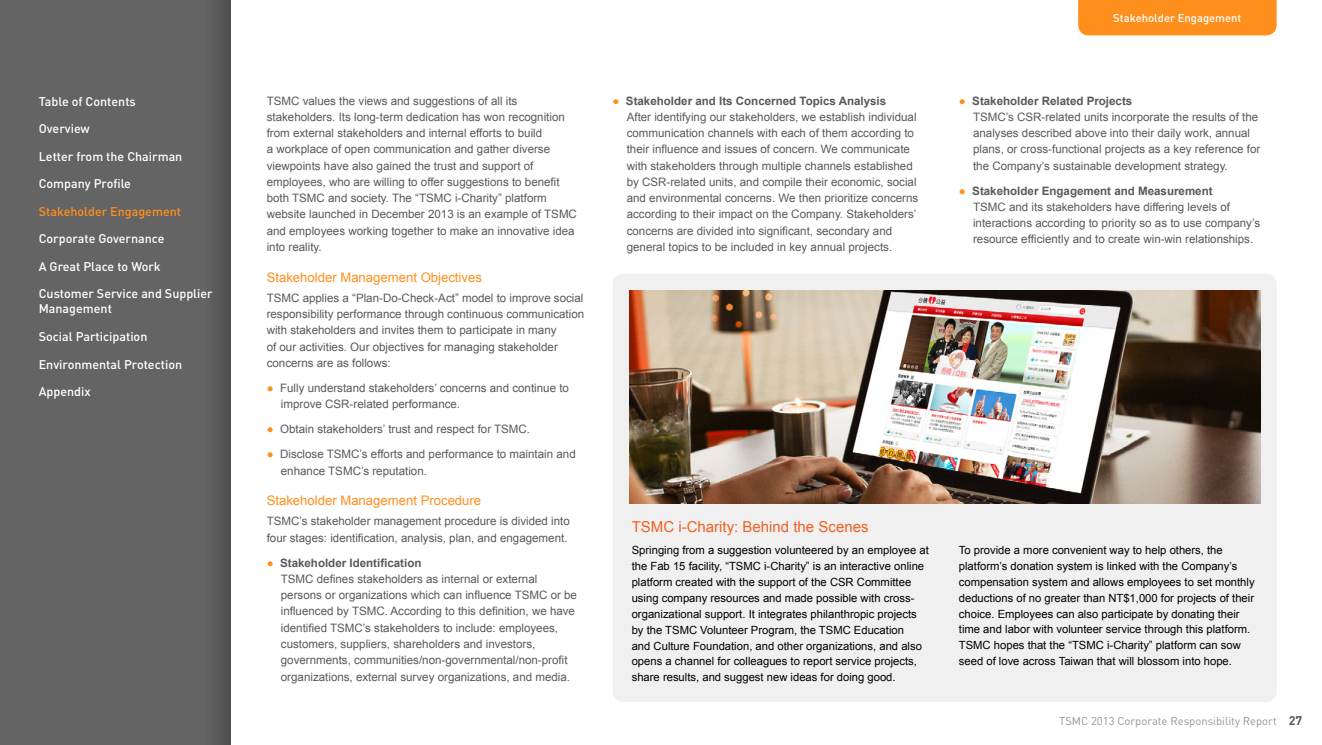
<style>
.page{position:relative;width:1322px;height:745px;background:#fff}
.page>*{position:absolute;margin:0;border:0;box-sizing:border-box;transform-origin:0 0}
.t1{font:15px "Arial";color:#f05f22}
.t2{font:13.12px "Arial";color:#ff8f1d}
.t3{font:500 12.5px/15px "DIN Pro";color:#fff}
.t4{font:500 12.5px "DIN Pro";color:#ff8f1d}
.t5{font:11.5px/16.2px "Arial";color:#58595b}
.t6{font:11.25px/15.9px "Arial";color:#000}
.t7{font:11.25px "DIN Pro";color:#939598}
.t8{font:500 11.25px "DIN Pro";color:#fff}
.s1{color:#ff8f1d}
.s2{font-weight:700}
.s3{font-weight:700;font-size:12.5px;color:#58595b}
</style>
<div class="page">
<div style="left:0;top:0;width:230px;height:744px;background:#646464"></div>
<div style="left:1078px;top:0;width:198px;height:35px;background:#ff8f1d"></div>
<div style="left:612px;top:273px;width:664px;height:428px;background:#f0f0f0;border-radius:11px"></div>
<img style="left:629px;top:290px;width:631px;height:212px">
<p class="t3" style="left:39px;top:93px;width:99px">Table of Contents</p>
<p class="t3" style="left:39px;top:121px;width:53px">Overview</p>
<p class="t3" style="left:39px;top:148px;width:145px">Letter from the Chairman</p>
<p class="t3" style="left:39px;top:176px;width:94px">Company Profile</p>
<p class="t4" style="left:39px;top:203px;width:144px">Stakeholder Engagement</p>
<p class="t3" style="left:39px;top:231px;width:127px">Corporate Governance</p>
<p class="t3" style="left:39px;top:258px;width:123px">A Great Place to Work</p>
<p class="t3" style="left:39px;top:286px;width:175px">Customer Service and Supplier<br>Management</p>
<p class="t3" style="left:39px;top:328px;width:110px">Social Participation</p>
<p class="t3" style="left:39px;top:356px;width:145px">Environmental Protection</p>
<p class="t3" style="left:39px;top:383px;width:53px">Appendix</p>
<p class="t5" style="left:267px;top:92px;width:312px">TSMC values the views and suggestions of all its stakeholders. Its long-term dedication has won recognition from external stakeholders and internal efforts to build<br>a workplace of open communication and gather diverse viewpoints have also gained the trust and support of employees, who are willing to offer suggestions to benefit both TSMC and society. The “TSMC i-Charity” platform website launched in December 2013 is an example of TSMC and employees working together to make an innovative idea into reality.</p>
<p class="t2" style="left:267px;top:268px;width:217px">Stakeholder Management Objectives</p>
<p class="t5" style="left:267px;top:289px;width:319px">TSMC applies a “Plan-Do-Check-Act” model to improve social responsibility performance through continuous communication with stakeholders and invites them to participate in many<br>of our activities. Our objectives for managing stakeholder concerns are as follows:</p>
<p class="t5" style="left:281px;top:379px;width:290px;text-indent:-14px"><span class="s1">●</span> Fully understand stakeholders’ concerns and continue to improve CSR-related performance.</p>
<p class="t5" style="left:267px;top:421px;width:265px"><span class="s1">●</span> Obtain stakeholders’ trust and respect for TSMC.</p>
<p class="t5" style="left:281px;top:446px;width:296px;text-indent:-14px"><span class="s1">●</span> Disclose TSMC’s efforts and performance to maintain and enhance TSMC’s reputation.</p>
<p class="t2" style="left:267px;top:492px;width:216px">Stakeholder Management Procedure</p>
<p class="t5" style="left:267px;top:513px;width:305px">TSMC’s stakeholder management procedure is divided into four stages: identification, analysis, plan, and engagement.</p>
<p class="t5" style="left:281px;top:554px;width:298px;text-indent:-14px"><span class="s1">●</span> <span class="s2">Stakeholder Identification<br></span>TSMC defines stakeholders as internal or external persons or organizations which can influence TSMC or be influenced by TSMC. According to this definition, we have identified TSMC’s stakeholders to include: employees, customers, suppliers, shareholders and investors, governments, communities/non-governmental/non-profit organizations, external survey organizations, and media.</p>
<p class="t8" style="left:1113px;top:10px;width:130px">Stakeholder Engagement</p>
<p class="t5" style="left:627px;top:92px;width:293px;text-indent:-14px"><span class="s1">●</span> <span class="s2">Stakeholder and Its Concerned Topics Analysis<br></span>After identifying our stakeholders, we establish individual communication channels with each of them according to their influence and issues of concern. We communicate with stakeholders through multiple channels established by CSR-related units, and compile their economic, social and environmental concerns. We then prioritize concerns according to their impact on the Company. Stakeholders’ concerns are divided into significant, secondary and general topics to be included in key annual projects.</p>
<p class="t5" style="left:973px;top:92px;width:289px;text-indent:-14px"><span class="s1">●</span> <span class="s2">Stakeholder Related Projects<br></span>TSMC’s CSR-related units incorporate the results of the analyses described above into their daily work, annual plans, or cross-functional projects as a key reference for the Company’s sustainable development strategy.</p>
<p class="t5" style="left:973px;top:182px;width:289px;text-indent:-14px"><span class="s1">●</span> <span class="s2">Stakeholder Engagement and Measurement<br></span>TSMC and its stakeholders have differing levels of interactions according to priority so as to use company’s resource efficiently and to create win-win relationships.</p>
<h1 class="t1" style="left:632px;top:516px;width:238px">TSMC i-Charity: Behind the Scenes</h1>
<p class="t6" style="left:632px;top:542px;width:299px">Springing from a suggestion volunteered by an employee at the Fab 15 facility, “TSMC i-Charity” is an interactive online platform created with the support of the CSR Committee using company resources and made possible with cross&shy;organizational support. It integrates philanthropic projects by the TSMC Volunteer Program, the TSMC Education<br>and Culture Foundation, and other organizations, and also opens a channel for colleagues to report service projects, share results, and suggest new ideas for doing good.</p>
<p class="t6" style="left:959px;top:542px;width:297px">To provide a more convenient way to help others, the platform’s donation system is linked with the Company’s compensation system and allows employees to set monthly deductions of no greater than NT$1,000 for projects of their choice. Employees can also participate by donating their time and labor with volunteer service through this platform.<br>TSMC hopes that the “TSMC i-Charity” platform can sow seed of love across Taiwan that will blossom into hope.</p>
<p class="t7" style="left:1059px;top:712px;width:245px">TSMC 2013 Corporate Responsibility Report <span class="s3">27</span></p>
</div>
